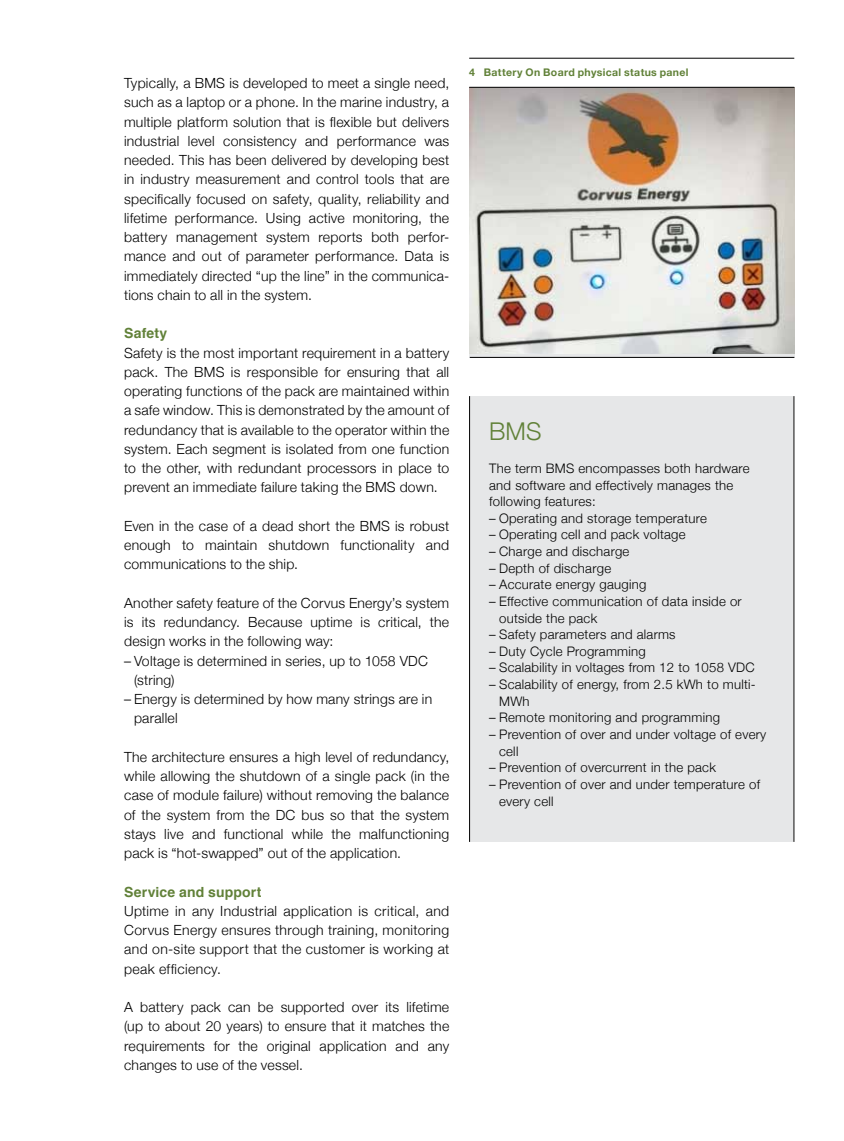
<style>
.page{position:relative;width:844px;height:1141px;background:#fff}
.page>*{position:absolute;margin:0;border:0;box-sizing:border-box;transform-origin:0 0}
.t1{font:300 24.5px "Helvetica Neue";color:#618138}
.t2{font:300 14px/19.2px "Helvetica Neue";letter-spacing:.015em;color:#000;text-align:justify}
.t3{font:700 14px "Helvetica";letter-spacing:.015em;color:#618138}
.t4{font:300 13.12px/16.6px "Helvetica Neue";letter-spacing:.02em;color:#000}
.t5{font:700 10.5px "Helvetica Neue";letter-spacing:.03em;color:#618138}
</style>
<div class="page">
<img style="left:469px;top:88px;width:325px;height:265px">
<hr style="left:469px;top:58px;width:325px;height:1px;background:#000">
<hr style="left:469px;top:87px;width:325px;height:1px;background:#000">
<div style="left:469px;top:396px;width:323px;height:446px;background:#e6e7e8"></div>
<hr style="left:469px;top:396px;width:1px;height:446px;background:#000">
<hr style="left:793px;top:396px;width:1px;height:446px;background:#000">
<hr style="left:469px;top:357px;width:325px;height:1px;background:#000">
<p class="t2" style="left:124px;top:73px;width:326px">Typically, a BMS is developed to meet a single need, such as a laptop or a phone. In the marine industry, a multiple platform solution that is flexible but delivers industrial level consistency and performance was needed. This has been delivered by developing best in industry measurement and control tools that are specifically focused on safety, quality, reliability and lifetime performance. Using active monitoring, the battery management system reports both perfor&shy;mance and out of parameter performance. Data is immediately directed “up the line” in the communica&shy;tions chain to all in the system.</p>
<p class="t3" style="left:124px;top:322px;width:45px">Safety</p>
<p class="t2" style="left:124px;top:342px;width:326px">Safety is the most important requirement in a battery pack. The BMS is responsible for ensuring that all operating functions of the pack are maintained within a safe window. This is demonstrated by the amount of redundancy that is available to the operator within the system. Each segment is isolated from one function to the other, with redundant processors in place to prevent an immediate failure taking the BMS down.</p>
<p class="t2" style="left:124px;top:515px;width:326px">Even in the case of a dead short the BMS is robust enough to maintain shutdown functionality and communications to the ship.</p>
<p class="t2" style="left:124px;top:592px;width:326px">Another safety feature of the Corvus Energy’s system is its redundancy. Because uptime is critical, the design works in the following way:</p>
<p class="t2" style="left:134px;top:650px;width:295px;text-indent:-10px">– Voltage is determined in series, up to 1058 VDC (string)</p>
<p class="t2" style="left:134px;top:689px;width:299px;text-indent:-10px">– Energy is determined by how many strings are in parallel</p>
<p class="t2" style="left:124px;top:746px;width:326px">The architecture ensures a high level of redundancy, while allowing the shutdown of a single pack (in the case of module failure) without removing the balance of the system from the DC bus so that the system stays live and functional while the malfunctioning pack is “hot-swapped” out of the application.</p>
<p class="t3" style="left:124px;top:880px;width:139px">Service and support</p>
<p class="t2" style="left:124px;top:900px;width:326px">Uptime in any Industrial application is critical, and Corvus Energy ensures through training, monitoring and on-site support that the customer is working at peak efficiency.</p>
<p class="t2" style="left:124px;top:997px;width:326px">A battery pack can be supported over its lifetime (up to about 20 years) to ensure that it matches the requirements for the original application and any changes to use of the vessel.</p>
<p class="t5" style="left:469px;top:64px;width:221px">4 Battery On Board physical status panel</p>
<h1 class="t1" style="left:489px;top:411px;width:54px">BMS</h1>
<p class="t4" style="left:489px;top:459px;width:262px">The term BMS encompasses both hardware and software and effectively manages the following features:</p>
<p class="t4" style="left:489px;top:509px;width:219px">– Operating and storage temperature</p>
<p class="t4" style="left:489px;top:526px;width:198px">– Operating cell and pack voltage</p>
<p class="t4" style="left:489px;top:542px;width:142px">– Charge and discharge</p>
<p class="t4" style="left:489px;top:559px;width:123px">– Depth of discharge</p>
<p class="t4" style="left:489px;top:576px;width:158px">– Accurate energy gauging</p>
<p class="t4" style="left:499px;top:592px;width:244px;text-indent:-10px">– Effective communication of data inside or outside the pack</p>
<p class="t4" style="left:489px;top:625px;width:188px">– Safety parameters and alarms</p>
<p class="t4" style="left:489px;top:642px;width:158px">– Duty Cycle Programming</p>
<p class="t4" style="left:489px;top:659px;width:267px">– Scalability in voltages from 12 to 1058 VDC</p>
<p class="t4" style="left:499px;top:675px;width:258px;text-indent:-10px">– Scalability of energy, from 2.5 kWh to multi-<br>MWh</p>
<p class="t4" style="left:489px;top:709px;width:232px">– Remote monitoring and programming</p>
<p class="t4" style="left:499px;top:725px;width:268px;text-indent:-10px">– Prevention of over and under voltage of every cell</p>
<p class="t4" style="left:489px;top:758px;width:228px">– Prevention of overcurrent in the pack</p>
<p class="t4" style="left:499px;top:775px;width:262px;text-indent:-10px">– Prevention of over and under temperature of every cell</p>
</div>
